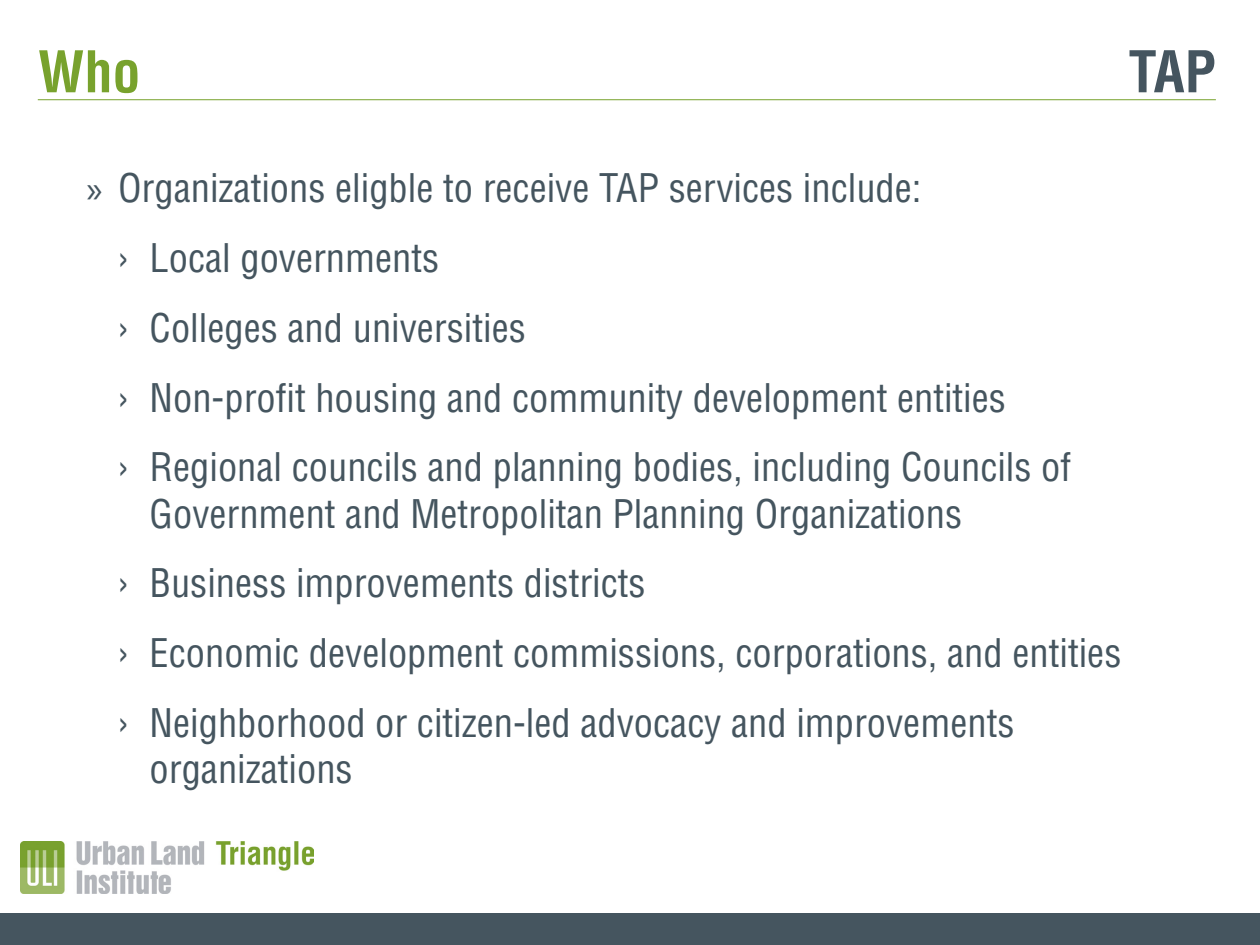
<style>
.page{position:relative;width:1260px;height:945px;background:#fff}
.page>*{position:absolute;margin:0;border:0;box-sizing:border-box;transform-origin:0 0}
.Section_Header{font:700 condensed 56.18px "Helvetica";color:#45555f}
.Section_Header-2{font:700 condensed 56px "Helvetica";color:#78a22d}
.t1{font:condensed 38.5px/46.2px "Helvetica";color:#45555f}
.s1{font-family:"Myriad Pro";font-stretch:normal}
</style>
<div class="page">
<hr style="left:38px;top:99px;width:1178px;height:1px;background:#78a22d">
<div style="left:0;top:914px;width:1260px;height:31px;background:#45555f"></div>
<img style="left:20px;top:841px;width:293px;height:53px">
<p class="Section_Header-2" style="left:38px;top:37px;width:104px">Who</p>
<p class="Section_Header" style="left:1129px;top:37px;width:89px">TAP</p>
<p class="t1" style="left:87px;top:165px;width:836px"><span class="s1">»</span> Organizations eligble to receive TAP services include:</p>
<p class="t1" style="left:118px;top:235px;width:323px">› Local governments</p>
<p class="t1" style="left:118px;top:304px;width:409px">› Colleges and universities</p>
<p class="t1" style="left:118px;top:374px;width:889px">› Non-profit housing and community development entities</p>
<p class="t1" style="left:150px;top:444px;width:923px;text-indent:-32px">› Regional councils and planning bodies, including Councils of<br>Government and Metropolitan Planning Organizations</p>
<p class="t1" style="left:118px;top:560px;width:529px">› Business improvements districts</p>
<p class="t1" style="left:118px;top:630px;width:1005px">› Economic development commissions, corporations, and entities</p>
<p class="t1" style="left:150px;top:700px;width:866px;text-indent:-32px">› Neighborhood or citizen-led advocacy and improvements organizations</p>
</div>
